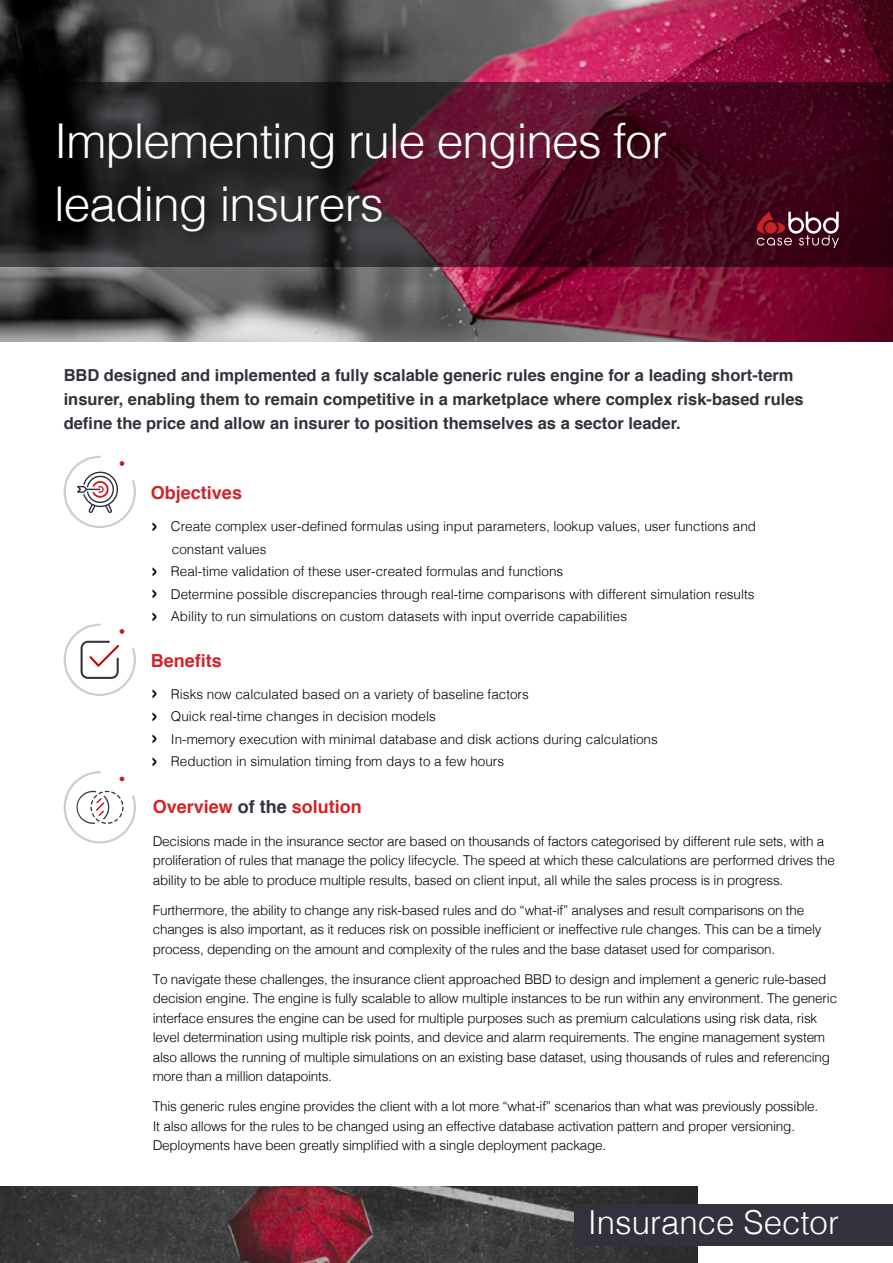
<style>
.page{position:relative;width:893px;height:1263px;background:#fff}
.page>*{position:absolute;margin:0;border:0;box-sizing:border-box;transform-origin:0 0}
.t1{font:300 48px/63px "Helvetica";letter-spacing:-.02em;color:#fff}
.t2{font:300 33px "Helvetica";color:#fff}
.t3{font:700 18px "Helvetica";color:#d2232a}
.t4{font:700 16.5px/24px "Helvetica";color:#32323c}
.t5{font:300 13.5px/19.5px "Helvetica";letter-spacing:-.015em;color:#000}
.s1{font-weight:700;font-size:22.5px}
.s2{color:#32323c}
</style>
<div class="page">
<img style="left:0;top:0;width:893px;height:342px">
<svg style="left:64px;top:624px;width:72px;height:72px"></svg>
<svg style="left:64px;top:771px;width:72px;height:72px"></svg>
<img style="left:0;top:1186px;width:697px;height:77px">
<div style="left:574px;top:1204px;width:319px;height:41px;background:#32323c"></div>
<svg style="left:64px;top:456px;width:72px;height:72px"></svg>
<svg style="left:0;top:82px;width:893px;height:185px;background:#381623"></svg>
<svg style="left:757px;top:212px;width:82px;height:36px;background:#6e3544"></svg>
<h1 class="t1" style="left:54px;top:106px;width:615px">Implementing rule engines for leading insurers</h1>
<p class="t4" style="left:64px;top:363px;width:742px">BBD designed and implemented a fully scalable generic rules engine for a leading short-term insurer, enabling them to remain competitive in a marketplace where complex risk-based rules define the price and allow an insurer to position themselves as a sector leader.</p>
<h3 class="t3" style="left:151px;top:478px;width:93px">Objectives</h3>
<p class="t5" style="left:151px;top:516px;width:607px"><span class="s1">›</span> Create complex user-defined formulas using input parameters, lookup values, user functions and</p>
<p class="t5" style="left:172px;top:538px;width:96px">constant values</p>
<p class="t5" style="left:151px;top:561px;width:414px"><span class="s1">›</span> Real-time validation of these user-created formulas and functions</p>
<p class="t5" style="left:151px;top:583px;width:605px"><span class="s1">›</span> Determine possible discrepancies through real-time comparisons with different simulation results</p>
<p class="t5" style="left:151px;top:606px;width:478px"><span class="s1">›</span> Ability to run simulations on custom datasets with input override capabilities</p>
<h3 class="t3" style="left:151px;top:646px;width:73px">Benefits</h3>
<p class="t5" style="left:151px;top:682px;width:508px;line-height:22.5px"><span class="s1">›</span> Risks now calculated based on a variety of baseline factors<br><span class="s1">›</span> Quick real-time changes in decision models<br><span class="s1">›</span> In-memory execution with minimal database and disk actions during calculations <span class="s1">›</span> Reduction in simulation timing from days to a few hours</p>
<h3 class="t3" style="left:153px;top:792px;width:211px">Overview <span class="s2">of the</span> solution</h3>
<p class="t5" style="left:153px;top:830px;width:684px">Decisions made in the insurance sector are based on thousands of factors categorised by different rule sets, with a proliferation of rules that manage the policy lifecycle. The speed at which these calculations are performed drives the ability to be able to produce multiple results, based on client input, all while the sales process is in progress.</p>
<p class="t5" style="left:153px;top:899px;width:670px">Furthermore, the ability to change any risk-based rules and do “what-if” analyses and result comparisons on the changes is also important, as it reduces risk on possible inefficient or ineffective rule changes. This can be a timely process, depending on the amount and complexity of the rules and the base dataset used for comparison.</p>
<p class="t5" style="left:153px;top:968px;width:686px">To navigate these challenges, the insurance client approached BBD to design and implement a generic rule-based decision engine. The engine is fully scalable to allow multiple instances to be run within any environment. The generic interface ensures the engine can be used for multiple purposes such as premium calculations using risk data, risk level determination using multiple risk points, and device and alarm requirements. The engine management system also allows the running of multiple simulations on an existing base dataset, using thousands of rules and referencing more than a million datapoints.</p>
<p class="t5" style="left:153px;top:1096px;width:667px">This generic rules engine provides the client with a lot more “what-if” scenarios than what was previously possible.<br>It also allows for the rules to be changed using an effective database activation pattern and proper versioning.<br>Deployments have been greatly simplified with a single deployment package.</p>
<h2 class="t2" style="left:588px;top:1194px;width:253px">Insurance Sector</h2>
</div>
